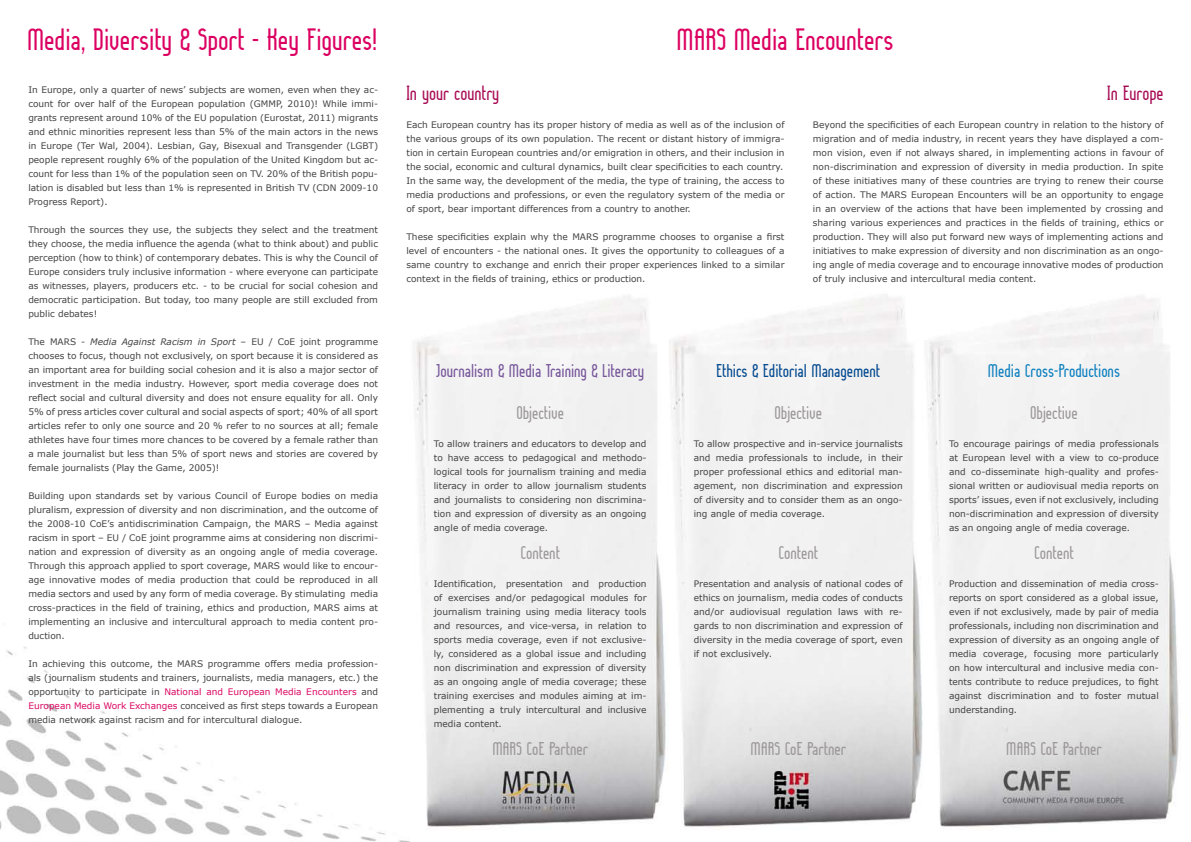
<style>
.page{position:relative;width:1191px;height:842px;background:#fff}
.page>*{position:absolute;margin:0;border:0;box-sizing:border-box;transform-origin:0 0}
.t1{font:30px "Lady Ice";color:#dc0061}
.t2{font:20px "Lady Ice";color:#a80b54}
.t3{font:18px "Lady Ice";color:#9b9798}
.t4{font:18px "Lady Ice";color:#75549a}
.t5{font:18px "Lady Ice";color:#00488f}
.t6{font:18px "Lady Ice";color:#0b7fbf}
.t7{font:9px/14px "Verdana";color:#444343;text-align:justify}
.s1{font-family:"Lady Ice Revisited"}
.s2{font-style:italic}
.s3{color:#db0862}
</style>
<div class="page">
<img style="left:0;top:294px;width:1179px;height:548px">
<h1 class="t1" style="left:27px;top:20px;width:352px">Media, Diversity <span class="s1">&amp;</span> Sport - Key Figures!</h1>
<p class="t7" style="left:28px;top:82px;width:351px">In Europe, only a quarter of news’ subjects are women, even when they ac&shy;count for over half of the European population (GMMP, 2010)! While immi&shy;grants represent around 10% of the EU population (Eurostat, 2011) migrants and ethnic minorities represent less than 5% of the main actors in the news in Europe (Ter Wal, 2004). Lesbian, Gay, Bisexual and Transgender (LGBT) people represent roughly 6% of the population of the United Kingdom but ac&shy;count for less than 1% of the population seen on TV. 20% of the British popu&shy;lation is disabled but less than 1% is represented in British TV (CDN 2009-10<br>Progress Report).</p>
<p class="t7" style="left:28px;top:222px;width:351px">Through the sources they use, the subjects they select and the treatment they choose, the media influence the agenda (what to think about) and public perception (how to think) of contemporary debates. This is why the Council of Europe considers truly inclusive information - where everyone can participate as witnesses, players, producers etc. - to be crucial for social cohesion and democratic participation. But today, too many people are still excluded from public debates!</p>
<p class="t7" style="left:28px;top:334px;width:351px">The MARS - <span class="s2">Media Against Racism in Sport</span> – EU / CoE joint programme chooses to focus, though not exclusively, on sport because it is considered as an important area for building social cohesion and it is also a major sector of investment in the media industry. However, sport media coverage does not reflect social and cultural diversity and does not ensure equality for all. Only 5% of press articles cover cultural and social aspects of sport; 40% of all sport articles refer to only one source and 20 % refer to no sources at all; female athletes have four times more chances to be covered by a female rather than a male journalist but less than 5% of sport news and stories are covered by female journalists (Play the Game, 2005)!</p>
<p class="t7" style="left:28px;top:488px;width:351px">Building upon standards set by various Council of Europe bodies on media pluralism, expression of diversity and non discrimination, and the outcome of the 2008-10 CoE’s antidiscrimination Campaign, the MARS – Media against racism in sport – EU / CoE joint programme aims at considering non discrimi&shy;nation and expression of diversity as an ongoing angle of media coverage.<br>Through this approach applied to sport coverage, MARS would like to encour&shy;age innovative modes of media production that could be reproduced in all media sectors and used by any form of media coverage. By stimulating media cross-practices in the field of training, ethics and production, MARS aims at implementing an inclusive and intercultural approach to media content pro&shy;duction.</p>
<p class="t7" style="left:28px;top:656px;width:351px">In achieving this outcome, the MARS programme offers media profession&shy;als (journalism students and trainers, journalists, media managers, etc.) the opportunity to participate in <span class="s3">National and European Media Encounters</span> and <span class="s3">European Media Work Exchanges</span> conceived as first steps towards a European media network against racism and for intercultural dialogue.</p>
<h1 class="t1" style="left:676px;top:20px;width:218px">MARS Media Encounters</h1>
<h2 class="t2" style="left:406px;top:80px;width:94px">In your country</h2>
<p class="t7" style="left:406px;top:118px;width:379px;text-align:left">Each European country has its proper history of media as well as of the inclusion of the various groups of its own population. The recent or distant history of immigra&shy;tion in certain European countries and/or emigration in others, and their inclusion in the social, economic and cultural dynamics, built clear specificities to each country.<br>In the same way, the development of the media, the type of training, the access to media productions and professions, or even the regulatory system of the media or of sport, bear important differences from a country to another.</p>
<p class="t7" style="left:406px;top:230px;width:379px">These specificities explain why the MARS programme chooses to organise a first level of encounters - the national ones. It gives the opportunity to colleagues of a same country to exchange and enrich their proper experiences linked to a similar context in the fields of training, ethics or production.</p>
<h2 class="t2" style="left:1107px;top:80px;width:58px">In Europe</h2>
<p class="t7" style="left:813px;top:118px;width:352px">Beyond the specificities of each European country in relation to the history of migration and of media industry, in recent years they have displayed a com&shy;mon vision, even if not always shared, in implementing actions in favour of non-discrimination and expression of diversity in media production. In spite of these initiatives many of these countries are trying to renew their course of action. The MARS European Encounters will be an opportunity to engage in an overview of the actions that have been implemented by crossing and sharing various experiences and practices in the fields of training, ethics or production. They will also put forward new ways of implementing actions and initiatives to make expression of diversity and non discrimination as an ongo&shy;ing angle of media coverage and to encourage innovative modes of production of truly inclusive and intercultural media content.</p>
<h3 class="t4" style="left:436px;top:358px;width:209px">Journalism <span class="s1">&amp;</span> Media Training <span class="s1">&amp;</span> Literacy</h3>
<h3 class="t3" style="left:516px;top:400px;width:49px">Objective</h3>
<p class="t7" style="left:434px;top:436px;width:214px">To allow trainers and educators to develop and to have access to pedagogical and methodo&shy;logical tools for journalism training and media literacy in order to allow journalism students and journalists to considering non discrimina&shy;tion and expression of diversity as an ongoing angle of media coverage.</p>
<h3 class="t3" style="left:520px;top:540px;width:41px">Content</h3>
<p class="t7" style="left:434px;top:576px;width:214px">Identification, presentation and production of exercises and/or pedagogical modules for journalism training using media literacy tools and resources, and vice-versa, in relation to sports media coverage, even if not exclusive&shy;ly, considered as a global issue and including non discrimination and expression of diversity as an ongoing angle of media coverage; these training exercises and modules aiming at im&shy;plementing a truly intercultural and inclusive media content.</p>
<h3 class="t3" style="left:492px;top:736px;width:97px">MARS CoE Partner</h3>
<h3 class="t5" style="left:716px;top:358px;width:165px">Ethics <span class="s1">&amp;</span> Editorial Management</h3>
<h3 class="t3" style="left:774px;top:400px;width:49px">Objective</h3>
<p class="t7" style="left:694px;top:436px;width:210px">To allow prospective and in-service journalists and media professionals to include, in their proper professional ethics and editorial man&shy;agement, non discrimination and expression of diversity and to consider them as an ongo&shy;ing angle of media coverage.</p>
<h3 class="t3" style="left:778px;top:540px;width:41px">Content</h3>
<p class="t7" style="left:694px;top:576px;width:210px">Presentation and analysis of national codes of ethics on journalism, media codes of conducts and/or audiovisual regulation laws with re&shy;gards to non discrimination and expression of diversity in the media coverage of sport, even if not exclusively.</p>
<h3 class="t3" style="left:750px;top:736px;width:97px">MARS CoE Partner</h3>
<h3 class="t6" style="left:987px;top:359px;width:134px">Media Cross-Productions</h3>
<h3 class="t3" style="left:1030px;top:401px;width:49px">Objective</h3>
<p class="t7" style="left:949px;top:437px;width:211px">To encourage pairings of media professionals at European level with a view to co-produce and co-disseminate high-quality and profes&shy;sional written or audiovisual media reports on sports’ issues, even if not exclusively, including non-discrimination and expression of diversity as an ongoing angle of media coverage.</p>
<h3 class="t3" style="left:1034px;top:541px;width:41px">Content</h3>
<p class="t7" style="left:949px;top:577px;width:211px">Production and dissemination of media cross&shy;reports on sport considered as a global issue, even if not exclusively, made by pair of media professionals, including non discrimination and expression of diversity as an ongoing angle of media coverage, focusing more particularly on how intercultural and inclusive media con&shy;tents contribute to reduce prejudices, to fight against discrimination and to foster mutual understanding.</p>
<h3 class="t3" style="left:1006px;top:737px;width:97px">MARS CoE Partner</h3>
</div>
